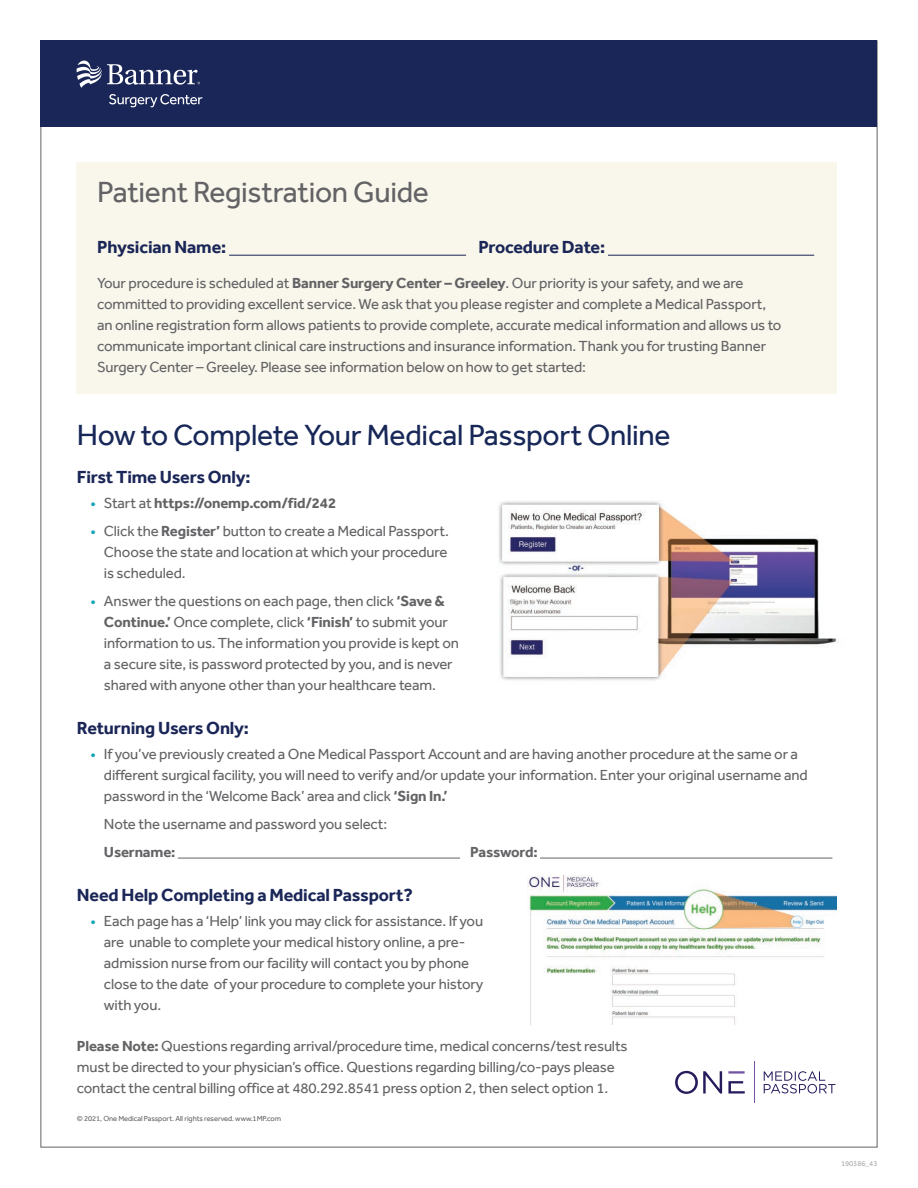
<style>
.page{position:relative;width:918px;height:1188px;background:#fff}
.page>*{position:absolute;margin:0;border:0;box-sizing:border-box;transform-origin:0 0}
.t1{font:30px "Effra";letter-spacing:-.01em;color:#172757}
.t2{font:30px "Effra";letter-spacing:-.01em;color:#636366}
.t3{font:700 18px "Effra";letter-spacing:-.01em;color:#1a2657}
.t4{font:15px/21px "Effra";letter-spacing:-.01em;color:#636366}
.t5{font:700 15px "Effra";letter-spacing:-.01em;color:#636366}
.t6{font:7.5px "Effra";letter-spacing:-.01em;color:#636366}
.t7{font:7.5px "Effra";color:#a8a9ad}
.s1{font-weight:700}
.s2{font-weight:400;color:#12a4b5}
.s3{font-weight:400}
.s4{color:#12a4b5}
</style>
<div class="page">
<div style="left:77px;top:162px;width:760px;height:232px;background:#f9f7eb"></div>
<hr style="left:229px;top:255px;width:237px;height:1px;background:#1a2657">
<hr style="left:608px;top:255px;width:206px;height:1px;background:#1a2657">
<div style="left:40px;top:40px;width:838px;height:87px;background:#1a2657"></div>
<svg style="left:109px;top:94px;width:94px;height:13px"></svg>
<svg style="left:77px;top:60px;width:123px;height:28px"></svg>
<hr style="left:178px;top:858px;width:282px;height:1px;background:#636366">
<hr style="left:540px;top:858px;width:292px;height:1px;background:#636366">
<svg style="left:764px;top:1071px;width:72px;height:23px"></svg>
<hr style="left:754px;top:1062px;width:1px;height:41px;background:#7551a1">
<svg style="left:675px;top:1071px;width:70px;height:23px"></svg>
<img style="left:527px;top:876px;width:310px;height:148px">
<img style="left:498px;top:500px;width:340px;height:181px">
<h1 class="t2" style="left:97px;top:175px;width:333px">Patient Registration Guide</h1>
<p class="t3" style="left:97px;top:237px;width:131px">Physician Name:</p>
<p class="t3" style="left:478px;top:237px;width:128px">Procedure Date:</p>
<p class="t4" style="left:97px;top:272px;width:686px">Your procedure is scheduled at <span class="s1">Banner Surgery Center – Greeley</span>. Our priority is your safety, and we are committed to providing excellent service. We ask that you please register and complete a Medical Passport, an online registration form allows patients to provide complete, accurate medical information and allows us to communicate important clinical care instructions and insurance information. Thank you for trusting Banner Surgery Center – Greeley. Please see information below on how to get started:</p>
<h1 class="t1" style="left:77px;top:417px;width:595px">How to Complete Your Medical Passport Online</h1>
<p class="t3" style="left:77px;top:466px;width:175px">First Time Users Only:</p>
<p class="t5" style="left:90px;top:494px;width:247px"><span class="s2">•</span> <span class="s3">Start at</span> https://onemp.com/fid/242</p>
<p class="t4" style="left:104px;top:520px;width:347px;text-align:justify;text-indent:-14px"><span class="s4">•</span> Click the <span class="s1">Register’</span> button to create a Medical Passport.<br>Choose the state and location at which your procedure is scheduled.</p>
<p class="t4" style="left:104px;top:590px;width:357px;text-indent:-14px"><span class="s4">•</span> Answer the questions on each page, then click <span class="s1">‘Save &amp; Continue.’</span> Once complete, click <span class="s1">‘Finish’</span> to submit your information to us. The information you provide is kept on a secure site, is password protected by you, and is never shared with anyone other than your healthcare team.</p>
<p class="t3" style="left:77px;top:717px;width:174px">Returning Users Only:</p>
<p class="t4" style="left:104px;top:743px;width:705px;text-indent:-14px"><span class="s4">•</span> If you’ve previously created a One Medical Passport Account and are having another procedure at the same or a different surgical facility, you will need to verify and/or update your information. Enter your original username and password in the ‘Welcome Back’ area and click <span class="s1">‘Sign In.’</span></p>
<p class="t4" style="left:104px;top:813px;width:285px">Note the username and password you select:</p>
<p class="t5" style="left:104px;top:843px;width:73px">Username:</p>
<p class="t5" style="left:470px;top:843px;width:69px">Password:</p>
<p class="t3" style="left:77px;top:884px;width:337px">Need Help Completing a Medical Passport?</p>
<p class="t4" style="left:104px;top:911px;width:381px;text-indent:-14px"><span class="s4">•</span> Each page has a ‘Help’ link you may click for assistance. If you are unable to complete your medical history online, a pre&shy;admission nurse from our facility will contact you by phone close to the date of your procedure to complete your history with you.</p>
<p class="t4" style="left:77px;top:1036px;width:552px"><span class="s1">Please Note:</span> Questions regarding arrival/procedure time, medical concerns/test results must be directed to your physician’s office. Questions regarding billing/co-pays please contact the central billing office at 480.292.8541 press option 2, then select option 1.</p>
<p class="t6" style="left:77px;top:1114px;width:206px">© 2021, One Medical Passport. All rights reserved. www.1MP.com</p>
<p class="t7" style="left:841px;top:1159px;width:38px">190386_43</p>
</div>
